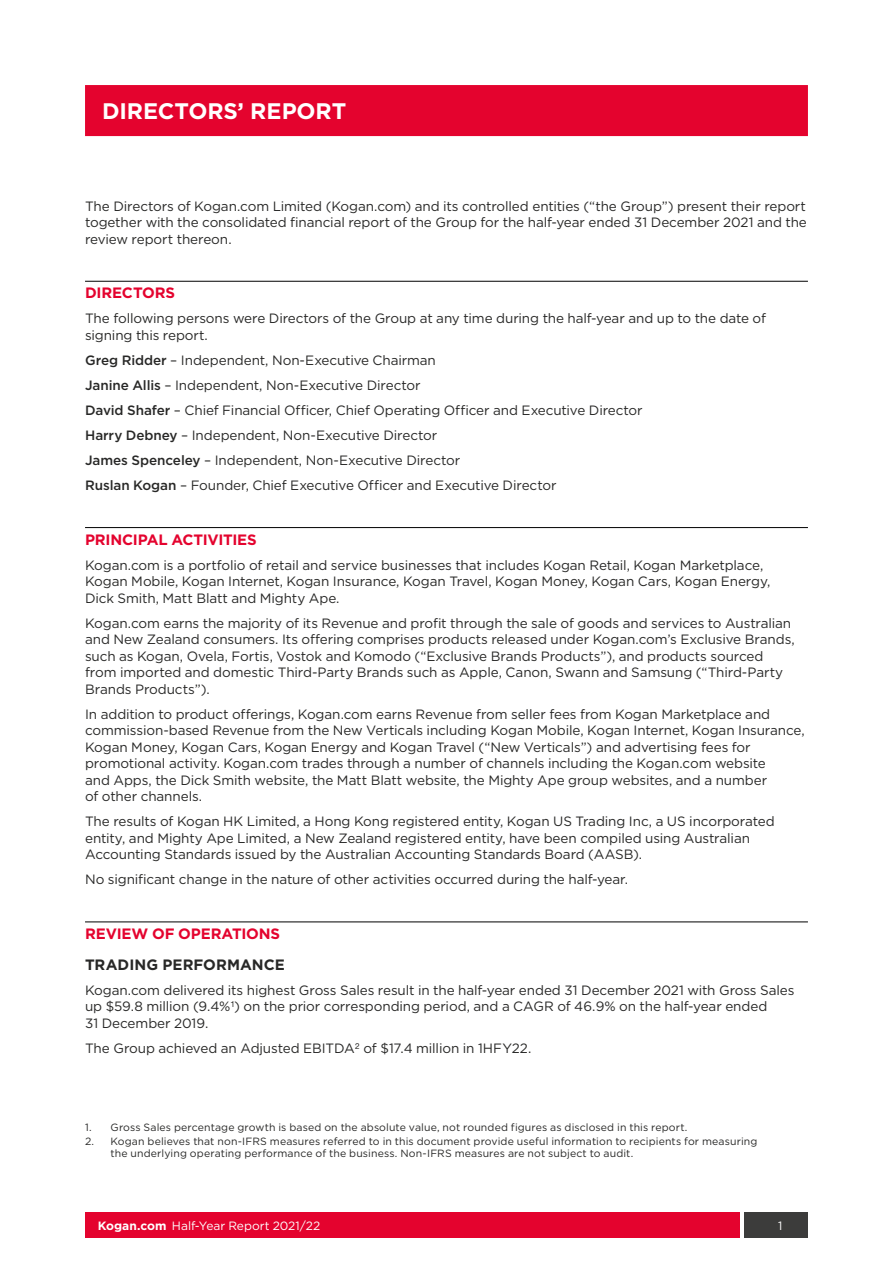
<style>
.page{position:relative;width:893px;height:1263px;background:#fff}
.page>*{position:absolute;margin:0;border:0;box-sizing:border-box;transform-origin:0 0}
.t1{font:700 22.5px "Gotham";color:#fff}
.t2{font:700 15px "Gotham";letter-spacing:-.01em;color:#e4032e}
.t3{font:700 15px "Gotham";letter-spacing:.005em;color:#282827}
.t4{font:13.5px/16.5px "Gotham";letter-spacing:-.01em;color:#282827}
.t5{font:12px "Gotham";color:#fff}
.t6{font:10.5px/12px "Gotham";letter-spacing:.01em;color:#282827}
.s1{font-weight:500}
.s2{font-weight:700}
</style>
<div class="page">
<div style="left:744px;top:1212px;width:64px;height:25px;background:#3c3c3b"></div>
<div style="left:85px;top:1212px;width:655px;height:25px;background:#e4032e"></div>
<div style="left:85px;top:85px;width:723px;height:51px;background:#e4032e"></div>
<hr style="left:85px;top:281px;width:723px;height:1px;background:#000">
<hr style="left:85px;top:527px;width:723px;height:1px;background:#000">
<hr style="left:85px;top:922px;width:723px;height:1px;background:#000">
<h1 class="t1" style="left:102px;top:96px;width:90px">DIRECTOR</h1>
<h1 class="t1" style="left:223px;top:96px;width:44px">S’ REPORT</h1>
<p class="t4" style="left:85px;top:197px;width:723px;text-align:justify">The Directors of Kogan.com Limited (Kogan.com) and its controlled entities (“the Group”) present their report together with the consolidated financial report of the Group for the half‑year ended 31 December 2021 and the review report thereon.</p>
<p class="t2" style="left:85px;top:283px;width:60px">DIRECTOR</p>
<p class="t2" style="left:165px;top:283px;width:11px">S</p>
<p class="t4" style="left:85px;top:310px;width:682px">The following persons were Directors of the Group at any time during the half‑year and up to the date of signing this report.</p>
<p class="t4" style="left:85px;top:347px;width:559px;line-height:25px"><span class="s1">Greg Ridder</span> – Independent, Non‑Executive Chairman<br><span class="s1">Janine Allis</span> – Independent, Non‑Executive Director<br><span class="s1">David Shafer</span> – Chief Financial Officer, Chief Operating Officer and Executive Director <span class="s1">Harry Debney</span> – Independent, Non‑Executive Director<br><span class="s1">James Spenceley</span> – Independent, Non‑Executive Director<br><span class="s1">Ruslan Kogan</span> – Founder, Chief Executive Officer and Executive Director</p>
<p class="t2" style="left:85px;top:529px;width:64px">PRINCIPAL</p>
<p class="t2" style="left:171px;top:529px;width:87px">ACTIVITIES</p>
<p class="t4" style="left:85px;top:556px;width:687px">Kogan.com is a portfolio of retail and service businesses that includes Kogan Retail, Kogan Marketplace,<br>Kogan Mobile, Kogan Internet, Kogan Insurance, Kogan Travel, Kogan Money, Kogan Cars, Kogan Energy,<br>Dick Smith, Matt Blatt and Mighty Ape.</p>
<p class="t4" style="left:85px;top:614px;width:711px">Kogan.com earns the majority of its Revenue and profit through the sale of goods and services to Australian and New Zealand consumers. Its offering comprises products released under Kogan.com’s Exclusive Brands, such as Kogan, Ovela, Fortis, Vostok and Komodo (“Exclusive Brands Products”), and products sourced from imported and domestic Third‑Party Brands such as Apple, Canon, Swann and Samsung (“Third‑Party Brands Products”).</p>
<p class="t4" style="left:85px;top:705px;width:721px">In addition to product offerings, Kogan.com earns Revenue from seller fees from Kogan Marketplace and commission‑based Revenue from the New Verticals including Kogan Mobile, Kogan Internet, Kogan Insurance, Kogan Money, Kogan Cars, Kogan Energy and Kogan Travel (“New Verticals”) and advertising fees for promotional activity. Kogan.com trades through a number of channels including the Kogan.com website<br>and Apps, the Dick Smith website, the Matt Blatt website, the Mighty Ape group websites, and a number<br>of other channels.</p>
<p class="t4" style="left:85px;top:813px;width:691px">The results of Kogan HK Limited, a Hong Kong registered entity, Kogan US Trading Inc, a US incorporated entity, and Mighty Ape Limited, a New Zealand registered entity, have been compiled using Australian<br>Accounting Standards issued by the Australian Accounting Standards Board (AASB).</p>
<p class="t4" style="left:85px;top:871px;width:544px">No significant change in the nature of other activities occurred during the half‑year.</p>
<p class="t2" style="left:85px;top:924px;width:105px">REVIEW OF OPERAT</p>
<p class="t2" style="left:241px;top:924px;width:40px">IONS</p>
<p class="t3" style="left:85px;top:954px;width:12px">TRA</p>
<p class="t3" style="left:118px;top:954px;width:57px">DING PERFOR</p>
<p class="t3" style="left:227px;top:954px;width:57px">MANCE</p>
<p class="t4" style="left:85px;top:981px;width:711px">Kogan.com delivered its highest Gross Sales result in the half‑year ended 31 December 2021 with Gross Sales up $59.8 million (9.4%<sup>1</sup>) on the prior corresponding period, and a CAGR of 46.9% on the half-year ended<br>31 December 2019.</p>
<p class="t4" style="left:85px;top:1039px;width:448px">The Group achieved an Adjusted EBITDA<sup>2</sup> of $17.4 million in 1HFY22.</p>
<p class="t6" style="left:85px;top:1120px;width:604px">1. Gross Sales percentage growth is based on the absolute value, not rounded figures as disclosed in this report.</p>
<p class="t6" style="left:111px;top:1135px;width:648px;text-indent:-26px">2. Kogan believes that non‑IFRS measures referred to in this document provide useful information to recipients for measuring the underlying operating performance of the business. Non‑IFRS measures are not subject to audit.</p>
<p class="t5" style="left:98px;top:1217px;width:224px"><span class="s2">Kogan.com</span> Half-Year Report 2021/22</p>
<p class="t5" style="left:778px;top:1217px;width:6px">1</p>
</div>
